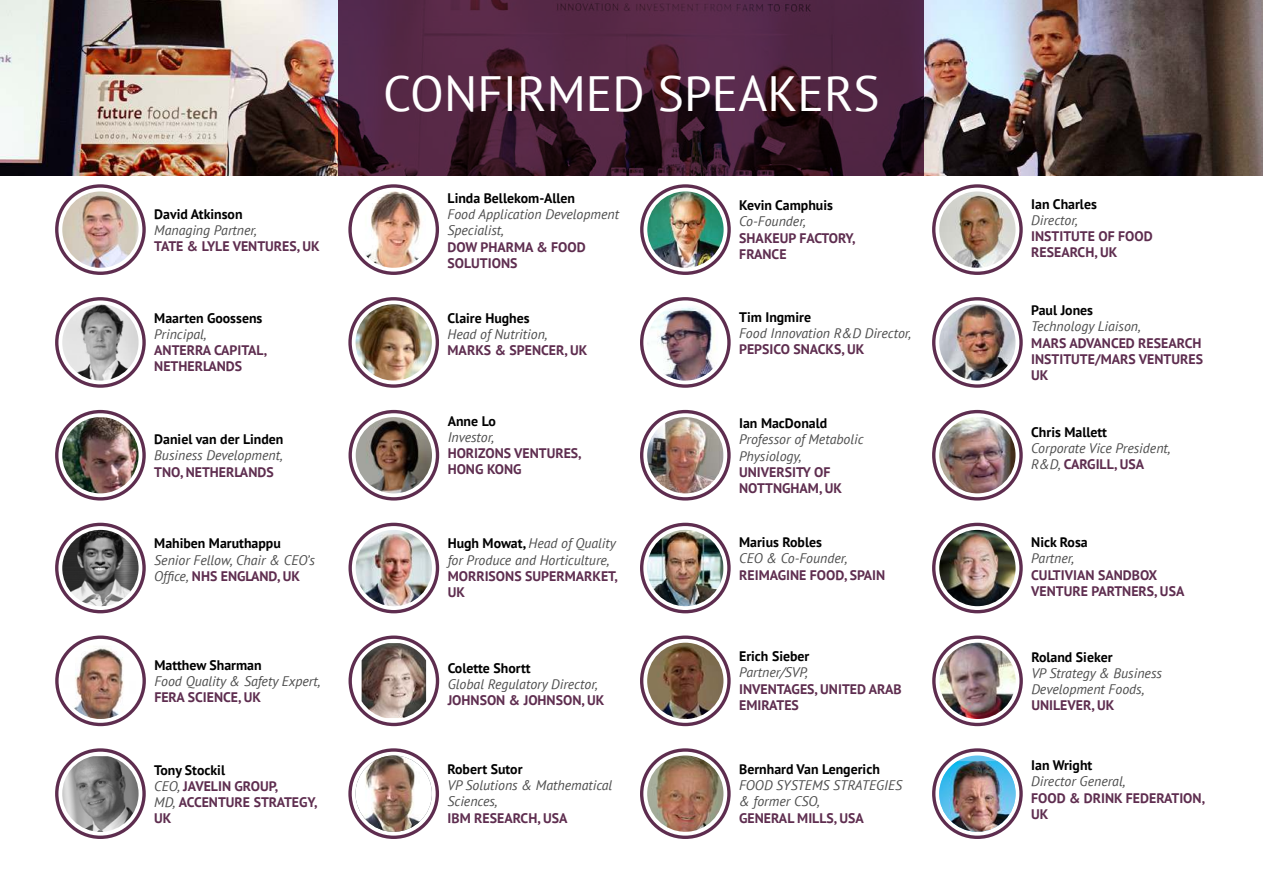
<style>
.page{position:relative;width:1263px;height:893px;background:#fff}
.page>*{position:absolute;margin:0;border:0;box-sizing:border-box;transform-origin:0 0}
.t1{font:49.5px "PT Sans";color:#fff}
.t2{font:italic 13.8px/16.2px "PT Sans";color:#4d4d4d}
.t3{font:700 13.8px/16.2px "PT Sans";color:#5e2d4f}
.t4{font:700 13.8px "PT Sans";color:#000}
.s1{font-weight:700;font-style:normal;color:#5e2d4f}
.s2{font-weight:700;font-style:normal;color:#000}
.s3{color:#000}
.s4{font-weight:400;font-style:italic;color:#4d4d4d}
</style>
<div class="page">
<img style="left:0;top:0;width:1263px;height:175px">
<div style="left:348px;top:635px;width:91px;height:91px;border:3px solid #5e2d4f;border-radius:50%"></div>
<img style="left:362px;top:643px;width:64px;height:75px">
<div style="left:640px;top:635px;width:91px;height:91px;border:3px solid #5e2d4f;border-radius:50%"></div>
<img style="left:647px;top:643px;width:76px;height:76px;border-radius:38px">
<div style="left:55px;top:635px;width:91px;height:91px;border:3px solid #5e2d4f;border-radius:50%"></div>
<img style="left:64px;top:645px;width:74px;height:74px">
<div style="left:932px;top:635px;width:91px;height:91px;border:3px solid #5e2d4f;border-radius:50%"></div>
<img style="left:939px;top:643px;width:77px;height:76px;border-radius:38px">
<div style="left:932px;top:748px;width:91px;height:91px;border:3px solid #5e2d4f;border-radius:50%"></div>
<svg style="left:939px;top:755px;width:76px;height:77px"></svg>
<img style="left:939px;top:761px;width:76px;height:71px">
<div style="left:348px;top:748px;width:91px;height:91px;border:3px solid #5e2d4f;border-radius:50%"></div>
<img style="left:356px;top:755px;width:76px;height:77px;border-radius:38px">
<div style="left:55px;top:748px;width:91px;height:91px;border:3px solid #5e2d4f;border-radius:50%"></div>
<img style="left:62px;top:756px;width:77px;height:76px">
<div style="left:640px;top:748px;width:91px;height:91px;border:3px solid #5e2d4f;border-radius:50%"></div>
<img style="left:647px;top:755px;width:76px;height:77px;border-radius:38px">
<div style="left:55px;top:410px;width:91px;height:91px;border:3px solid #5e2d4f;border-radius:50%"></div>
<img style="left:62px;top:417px;width:77px;height:76px;border-radius:38px">
<div style="left:640px;top:410px;width:91px;height:91px;border:3px solid #5e2d4f;border-radius:50%"></div>
<img style="left:647px;top:417px;width:76px;height:76px;border-radius:38px">
<div style="left:348px;top:410px;width:91px;height:91px;border:3px solid #5e2d4f;border-radius:50%"></div>
<img style="left:356px;top:417px;width:76px;height:76px;border-radius:38px">
<div style="left:932px;top:410px;width:91px;height:91px;border:3px solid #5e2d4f;border-radius:50%"></div>
<img style="left:939px;top:417px;width:76px;height:76px;border-radius:38px">
<div style="left:348px;top:523px;width:91px;height:90px;border:3px solid #5e2d4f;border-radius:50%"></div>
<img style="left:356px;top:530px;width:76px;height:76px;border-radius:38px">
<div style="left:932px;top:523px;width:91px;height:90px;border:3px solid #5e2d4f;border-radius:50%"></div>
<img style="left:939px;top:530px;width:76px;height:76px;border-radius:38px">
<div style="left:640px;top:523px;width:91px;height:90px;border:3px solid #5e2d4f;border-radius:50%"></div>
<img style="left:647px;top:530px;width:76px;height:76px;border-radius:38px">
<div style="left:55px;top:523px;width:91px;height:90px;border:3px solid #5e2d4f;border-radius:50%"></div>
<img style="left:62px;top:530px;width:77px;height:76px;border-radius:38px">
<div style="left:55px;top:184px;width:91px;height:91px;border:3px solid #5e2d4f;border-radius:50%"></div>
<img style="left:62px;top:191px;width:77px;height:77px;border-radius:38px">
<div style="left:932px;top:184px;width:91px;height:91px;border:3px solid #5e2d4f;border-radius:50%"></div>
<img style="left:939px;top:191px;width:76px;height:77px;border-radius:38px">
<div style="left:348px;top:184px;width:91px;height:91px;border:3px solid #5e2d4f;border-radius:50%"></div>
<img style="left:356px;top:191px;width:76px;height:77px;border-radius:38px">
<div style="left:640px;top:184px;width:91px;height:91px;border:3px solid #5e2d4f;border-radius:50%"></div>
<img style="left:647px;top:191px;width:77px;height:77px;border-radius:38px">
<div style="left:932px;top:297px;width:91px;height:91px;border:3px solid #5e2d4f;border-radius:50%"></div>
<img style="left:939px;top:304px;width:76px;height:77px;border-radius:38px">
<div style="left:640px;top:297px;width:91px;height:91px;border:3px solid #5e2d4f;border-radius:50%"></div>
<img style="left:647px;top:304px;width:76px;height:77px;border-radius:38px">
<div style="left:348px;top:297px;width:91px;height:91px;border:3px solid #5e2d4f;border-radius:50%"></div>
<img style="left:356px;top:304px;width:76px;height:77px;border-radius:38px">
<div style="left:55px;top:297px;width:91px;height:91px;border:3px solid #5e2d4f;border-radius:50%"></div>
<img style="left:62px;top:304px;width:77px;height:77px;border-radius:38px">
<svg style="left:338px;top:0;width:586px;height:175px;background:#472039"></svg>
<p class="t4" style="left:154px;top:209px;width:90px">David Atkinson</p>
<p class="t2" style="left:154px;top:223px;width:104px">Managing Partner,</p>
<p class="t3" style="left:154px;top:239px;width:167px">TATE &amp; LYLE VENTURES, UK</p>
<p class="t4" style="left:154px;top:313px;width:110px">Maarten Goossens</p>
<p class="t2" style="left:154px;top:327px;width:54px">Principal,</p>
<p class="t3" style="left:154px;top:344px;width:114px">ANTERRA CAPITAL,<br>NETHERLANDS</p>
<p class="t4" style="left:154px;top:434px;width:131px">Daniel van der Linden</p>
<p class="t2" style="left:154px;top:449px;width:130px">Business Development,</p>
<p class="t3" style="left:154px;top:465px;width:121px">TNO, NETHERLANDS</p>
<p class="t4" style="left:154px;top:539px;width:128px">Mahiben Maruthappu</p>
<p class="t2" style="left:154px;top:553px;width:162px">Senior Fellow, Chair &amp; CEO’s<br>Office, <span class="s1">NHS ENGLAND, UK</span></p>
<p class="t4" style="left:154px;top:660px;width:109px">Matthew Sharman</p>
<p class="t2" style="left:154px;top:674px;width:167px">Food Quality &amp; Safety Expert,</p>
<p class="t3" style="left:154px;top:691px;width:108px">FERA SCIENCE, UK</p>
<h1 class="t1" style="left:383px;top:71px;width:498px">CONFIRMED SPEAKERS</h1>
<p class="t4" style="left:447px;top:193px;width:129px">Linda Bellekom-Allen</p>
<p class="t2" style="left:447px;top:208px;width:173px">Food Application Development<br>Specialist,</p>
<p class="t3" style="left:447px;top:240px;width:140px">DOW PHARMA &amp; FOOD<br>SOLUTIONS</p>
<p class="t4" style="left:447px;top:313px;width:84px">Claire Hughes</p>
<p class="t2" style="left:447px;top:327px;width:101px">Head of Nutrition,</p>
<p class="t3" style="left:447px;top:344px;width:141px">MARKS &amp; SPENCER, UK</p>
<p class="t4" style="left:448px;top:416px;width:50px">Anne Lo</p>
<p class="t2" style="left:448px;top:430px;width:48px">Investor,</p>
<p class="t3" style="left:448px;top:447px;width:135px">HORIZONS VENTURES,<br>HONG KONG</p>
<p class="t2" style="left:448px;top:537px;width:170px"><span class="s2">Hugh Mowat,</span> Head of Quality for Produce and Horticulture,</p>
<p class="t3" style="left:448px;top:569px;width:172px">MORRISONS SUPERMARKET,<br>UK</p>
<p class="t4" style="left:448px;top:663px;width:84px">Colette Shortt</p>
<p class="t2" style="left:448px;top:678px;width:151px">Global Regulatory Director,</p>
<p class="t3" style="left:448px;top:694px;width:158px">JOHNSON &amp; JOHNSON, UK</p>
<p class="t4" style="left:739px;top:200px;width:95px">Kevin Camphuis</p>
<p class="t2" style="left:739px;top:215px;width:68px">Co-Founder,</p>
<p class="t3" style="left:739px;top:231px;width:118px">SHAKEUP FACTORY,<br>FRANCE</p>
<p class="t4" style="left:739px;top:312px;width:73px">Tim Ingmire</p>
<p class="t2" style="left:739px;top:326px;width:174px">Food Innovation R&amp;D Director,</p>
<p class="t3" style="left:739px;top:342px;width:127px">PEPSICO SNACKS, UK</p>
<p class="t4" style="left:739px;top:418px;width:90px">Ian MacDonald</p>
<p class="t2" style="left:739px;top:433px;width:126px">Professor of Metabolic<br>Physiology,</p>
<p class="t3" style="left:739px;top:465px;width:104px">UNIVERSITY OF<br>NOTTNGHAM, UK</p>
<p class="t4" style="left:739px;top:537px;width:84px">Marius Robles</p>
<p class="t2" style="left:739px;top:552px;width:110px">CEO &amp; Co-Founder,</p>
<p class="t3" style="left:739px;top:568px;width:148px">REIMAGINE FOOD, SPAIN</p>
<p class="t4" style="left:739px;top:651px;width:72px">Erich Sieber</p>
<p class="t2" style="left:739px;top:666px;width:70px">Partner/SVP,</p>
<p class="t3" style="left:739px;top:682px;width:164px">INVENTAGES, UNITED ARAB<br>EMIRATES</p>
<p class="t4" style="left:447px;top:764px;width:77px">Robert Sutor</p>
<p class="t2" style="left:447px;top:779px;width:166px">VP Solutions &amp; Mathematical<br>Sciences,</p>
<p class="t3" style="left:447px;top:811px;width:121px">IBM RESEARCH, USA</p>
<p class="t3" style="left:154px;top:763px;width:164px"><span class="s3">Tony Stockil<br></span><span class="s4">CEO,</span> JAVELIN GROUP,<br><span class="s4">MD,</span> ACCENTURE STRATEGY,<br>UK</p>
<p class="t4" style="left:739px;top:764px;width:142px">Bernhard Van Lengerich</p>
<p class="t2" style="left:739px;top:779px;width:164px">FOOD SYSTEMS STRATEGIES &amp; former CSO,</p>
<p class="t3" style="left:739px;top:811px;width:126px">GENERAL MILLS, USA</p>
<p class="t4" style="left:1031px;top:199px;width:67px">Ian Charles</p>
<p class="t2" style="left:1031px;top:213px;width:48px">Director,</p>
<p class="t3" style="left:1031px;top:230px;width:123px">INSTITUTE OF FOOD<br>RESEARCH, UK</p>
<p class="t4" style="left:1031px;top:305px;width:63px">Paul Jones</p>
<p class="t2" style="left:1031px;top:320px;width:111px">Technology Liaison,</p>
<p class="t3" style="left:1031px;top:336px;width:173px;text-align:justify">MARS ADVANCED RESEARCH INSTITUTE/MARS VENTURES UK</p>
<p class="t4" style="left:1031px;top:427px;width:77px">Chris Mallett</p>
<p class="t2" style="left:1031px;top:441px;width:141px">Corporate Vice President,<br>R&amp;D, <span class="s1">CARGILL, USA</span></p>
<p class="t4" style="left:1031px;top:537px;width:58px">Nick Rosa</p>
<p class="t2" style="left:1031px;top:552px;width:44px">Partner,</p>
<p class="t3" style="left:1031px;top:568px;width:155px">CULTIVIAN SANDBOX<br>VENTURE PARTNERS, USA</p>
<p class="t4" style="left:1031px;top:652px;width:83px">Roland Sieker</p>
<p class="t2" style="left:1031px;top:666px;width:132px">VP Strategy &amp; Business<br>Development Foods,</p>
<p class="t3" style="left:1031px;top:699px;width:84px">UNILEVER, UK</p>
<p class="t4" style="left:1031px;top:760px;width:63px">Ian Wright</p>
<p class="t2" style="left:1031px;top:775px;width:96px">Director General,</p>
<p class="t3" style="left:1031px;top:791px;width:175px">FOOD &amp; DRINK FEDERATION,<br>UK</p>
</div>
